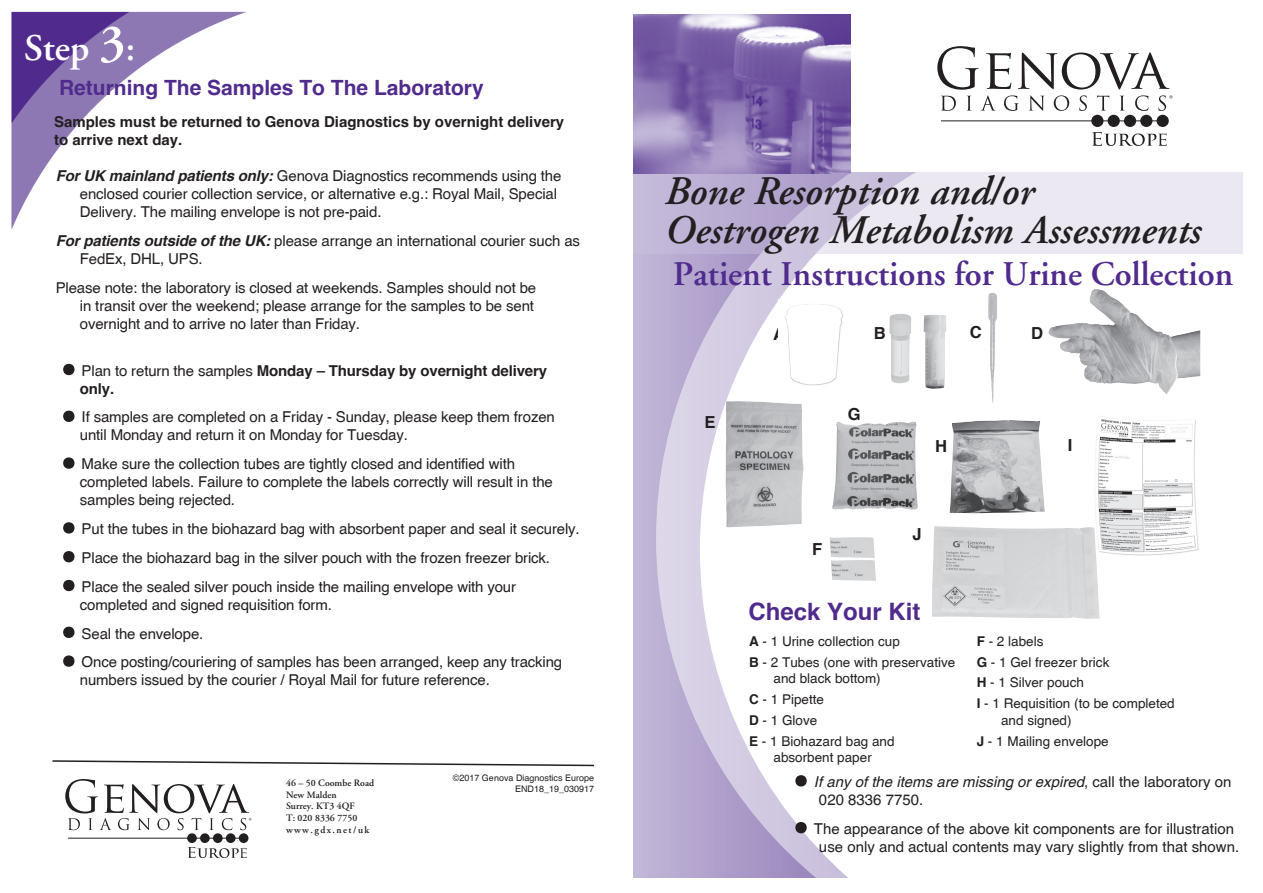
<style>
.page{position:relative;width:1263px;height:893px;background:#fff}
.page>*{position:absolute;margin:0;border:0;box-sizing:border-box;transform-origin:0 0}
.t1{font:italic 600 40.5px/39px "Adobe Garamond";color:#231f20}
.t2{font:600 37.5px "Adobe Garamond";color:#fff}
.t3{font:600 34.5px "Adobe Garamond";color:#502b8d}
.t4{font:700 24px "Helvetica";color:#502b8d}
.t5{font:700 21px "Helvetica";color:#502b8d}
.t6{font:700 16.65px "Helvetica";color:#231f20}
.body_copy_indented{font:15px/18px "Helvetica";letter-spacing:-.01em;color:#231f20}
.body_copy_indented-2{font:700 15px/18px "Helvetica";color:#231f20}
.body_copy_indented-3{font:italic 15px/18px "Helvetica";color:#231f20}
.t7{font:13.5px/16.5px "Helvetica";color:#231f20}
.t8{font:600 9.75px "Adobe Garamond";color:#231f20}
.t9{font:600 9.75px "Adobe Garamond";letter-spacing:.15em;color:#231f20}
.t10{font:9px "Helvetica";color:#231f20}
.s1{font-size:52.5px}
.s2{font-weight:700;font-style:italic}
.s3{font-weight:400;font-size:52.5px}
.s4{font-weight:400}
.s5{font-weight:700}
.s6{font-style:normal;font-size:52.5px}
.s7{font-style:normal}
</style>
<div class="page">
<img style="left:11px;top:11px;width:235px;height:219px">
<div style="left:633px;top:172px;width:595px;height:706px;background:#c0b5d7"></div>
<svg style="left:656px;top:95px;width:195px;height:783px"></svg>
<svg style="left:700px;top:108px;width:543px;height:770px;background:#f8f7fa"></svg>
<svg style="left:188px;top:847px;width:59px;height:11px"></svg>
<hr style="left:68px;top:838px;width:176px;height:1px;background:#231f20">
<div style="left:187px;top:833px;width:10px;height:10px;background:#231f20;border-radius:50%"></div>
<div style="left:239px;top:833px;width:9px;height:10px;background:#231f20;border-radius:50%"></div>
<div style="left:213px;top:833px;width:10px;height:10px;background:#231f20;border-radius:50%"></div>
<div style="left:200px;top:833px;width:10px;height:10px;background:#231f20;border-radius:50%"></div>
<div style="left:226px;top:833px;width:10px;height:10px;background:#231f20;border-radius:50%"></div>
<svg style="left:65px;top:779px;width:186px;height:51px"></svg>
<svg style="left:656px;top:172px;width:586px;height:81px;fill:#ebe8f2"></svg>
<img style="left:633px;top:14px;width:217px;height:160px">
<hr style="left:852px;top:0;width:4px;height:171px;background:#fff">
<svg style="left:52px;top:760px;width:543px;height:7px"></svg>
<div style="left:910px;top:46px;width:290px;height:100px;background:#fff"></div>
<svg style="left:1092px;top:132px;width:75px;height:14px"></svg>
<hr style="left:941px;top:121px;width:222px;height:1px;background:#231f20">
<div style="left:1091px;top:115px;width:12px;height:12px;background:#231f20;border-radius:50%"></div>
<div style="left:1156px;top:115px;width:13px;height:12px;background:#231f20;border-radius:50%"></div>
<div style="left:1124px;top:115px;width:12px;height:12px;background:#231f20;border-radius:50%"></div>
<div style="left:1107px;top:115px;width:13px;height:12px;background:#231f20;border-radius:50%"></div>
<div style="left:1140px;top:115px;width:12px;height:12px;background:#231f20;border-radius:50%"></div>
<svg style="left:937px;top:46px;width:235px;height:65px"></svg>
<img style="left:1092px;top:411px;width:109px;height:146px">
<img style="left:726px;top:401px;width:77px;height:126px">
<img style="left:988px;top:293px;width:10px;height:110px">
<img style="left:832px;top:421px;width:86px;height:89px">
<img style="left:1048px;top:289px;width:152px;height:105px">
<img style="left:950px;top:420px;width:95px;height:93px">
<img style="left:932px;top:526px;width:168px;height:93px">
<img style="left:889px;top:314px;width:23px;height:70px">
<img style="left:924px;top:315px;width:23px;height:74px">
<img style="left:829px;top:537px;width:46px;height:21px">
<img style="left:831px;top:560px;width:45px;height:21px">
<div style="left:778px;top:299px;width:69px;height:90px;background:#fff"></div>
<p class="t2" style="left:24px;top:28px;width:113px">Step <span class="s1">3</span>:</p>
<p class="t5" style="left:59px;top:74px;width:426px">Returning The Samples To The Laboratory</p>
<p class="body_copy_indented-2" style="left:54px;top:113px;width:512px">Samples must be returned to Genova Diagnostics by overnight delivery to arrive next day.</p>
<p class="body_copy_indented" style="left:80px;top:167px;width:483px;text-indent:-24px"><span class="s2">For UK mainland patients only:</span> Genova Diagnostics recommends using the enclosed courier collection service, or alternative e.g.: Royal Mail, Special<br>Delivery. The mailing envelope is not pre-paid.</p>
<p class="body_copy_indented" style="left:80px;top:231px;width:502px;text-indent:-24px"><span class="s2">For patients outside of the UK:</span> please arrange an international courier such as<br>FedEx, DHL, UPS.</p>
<p class="body_copy_indented" style="left:80px;top:278px;width:458px;text-indent:-24px">Please note: the laboratory is closed at weekends. Samples should not be in transit over the weekend; please arrange for the samples to be sent overnight and to arrive no later than Friday.</p>
<p class="body_copy_indented-2" style="left:80px;top:361px;width:469px;text-indent:-24px"><span class="s3">•</span> <span class="s4">Plan to return the samples</span> Monday – Thursday by overnight delivery only.</p>
<p class="body_copy_indented" style="left:80px;top:408px;width:476px;text-indent:-24px"><span class="s1">•</span> If samples are completed on a Friday - Sunday, please keep them frozen until Monday and return it on Monday for Tuesday.</p>
<p class="body_copy_indented" style="left:80px;top:455px;width:474px;text-indent:-24px"><span class="s1">•</span> Make sure the collection tubes are tightly closed and identified with completed labels. Failure to complete the labels correctly will result in the samples being rejected.</p>
<p class="body_copy_indented" style="left:56px;top:519px;width:525px"><span class="s1">•</span> Put the tubes in the biohazard bag with absorbent paper and seal it securely.</p>
<p class="body_copy_indented" style="left:56px;top:548px;width:496px"><span class="s1">•</span> Place the biohazard bag in the silver pouch with the frozen freezer brick.</p>
<p class="body_copy_indented" style="left:80px;top:577px;width:438px;text-indent:-24px"><span class="s1">•</span> Place the sealed silver pouch inside the mailing envelope with your completed and signed requisition form.</p>
<p class="body_copy_indented" style="left:56px;top:624px;width:149px"><span class="s1">•</span> Seal the envelope.</p>
<p class="body_copy_indented" style="left:80px;top:653px;width:484px;text-indent:-24px"><span class="s1">•</span> Once posting/couriering of samples has been arranged, keep any tracking numbers issued by the courier / Royal Mail for future reference.</p>
<p class="t8" style="left:286px;top:777px;width:90px">46 – 50 Coombe Road</p>
<p class="t8" style="left:286px;top:789px;width:52px">New Malden</p>
<p class="t8" style="left:286px;top:801px;width:70px">Surrey. KT3 4QF</p>
<p class="t8" style="left:286px;top:812px;width:73px">T: 020 8336 7750</p>
<p class="t9" style="left:286px;top:824px;width:85px">www.gdx.net/uk</p>
<p class="t10" style="left:453px;top:772px;width:143px">©2017 Genova Diagnostics Europe</p>
<p class="t10" style="left:515px;top:783px;width:81px">END18_19_030917</p>
<p class="t1" style="left:663px;top:173px;width:538px">Bone Resorption and/or<br>Oestrogen Metabolism Assessments</p>
<p class="t3" style="left:673px;top:255px;width:562px">Patient Instructions for Urine Collection</p>
<p class="t6" style="left:704px;top:412px;width:13px">E</p>
<p class="t6" style="left:773px;top:323px;width:13px">A</p>
<p class="t6" style="left:874px;top:322px;width:13px">B</p>
<p class="t6" style="left:848px;top:404px;width:14px">G</p>
<p class="t6" style="left:970px;top:322px;width:13px">C</p>
<p class="t6" style="left:935px;top:435px;width:13px">H</p>
<p class="t6" style="left:1031px;top:323px;width:13px">D</p>
<p class="t6" style="left:1068px;top:435px;width:6px">I</p>
<p class="t6" style="left:812px;top:539px;width:12px">F</p>
<p class="t6" style="left:912px;top:524px;width:11px">J</p>
<p class="t4" style="left:748px;top:597px;width:174px">Check Your Kit</p>
<p class="t7" style="left:749px;top:632px;width:152px"><span class="s5">A</span> - 1 Urine collection cup</p>
<p class="t7" style="left:773px;top:653px;width:183px;text-indent:-24px"><span class="s5">B</span> - 2 Tubes (one with preservative and black bottom)</p>
<p class="t7" style="left:749px;top:691px;width:77px"><span class="s5">C</span> - 1 Pipette</p>
<p class="t7" style="left:749px;top:711px;width:70px"><span class="s5">D</span> - 1 Glove</p>
<p class="t7" style="left:749px;top:732px;width:147px;text-align:center"><span class="s5">E</span> - 1 Biohazard bag and absorbent paper</p>
<p class="t7" style="left:977px;top:632px;width:68px"><span class="s5">F</span> - 2 labels</p>
<p class="t7" style="left:977px;top:653px;width:134px"><span class="s5">G</span> - 1 Gel freezer brick</p>
<p class="t7" style="left:977px;top:674px;width:109px"><span class="s5">H</span> - 1 Silver pouch</p>
<p class="t7" style="left:1001px;top:695px;width:175px;text-indent:-24px"><span class="s5">I</span> - 1 Requisition (to be completed and signed)</p>
<p class="t7" style="left:977px;top:732px;width:134px"><span class="s5">J</span> - 1 Mailing envelope</p>
<p class="body_copy_indented-3" style="left:819px;top:773px;width:414px;text-indent:-31px"><span class="s6">•</span> If any of the items are missing or expired<span class="s7">, call the laboratory on<br>020 8336 7750.</span></p>
<p class="body_copy_indented" style="left:819px;top:819px;width:422px;text-indent:-31px"><span class="s1">•</span> The appearance of the above kit components are for illustration use only and actual contents may vary slightly from that shown.</p>
</div>
